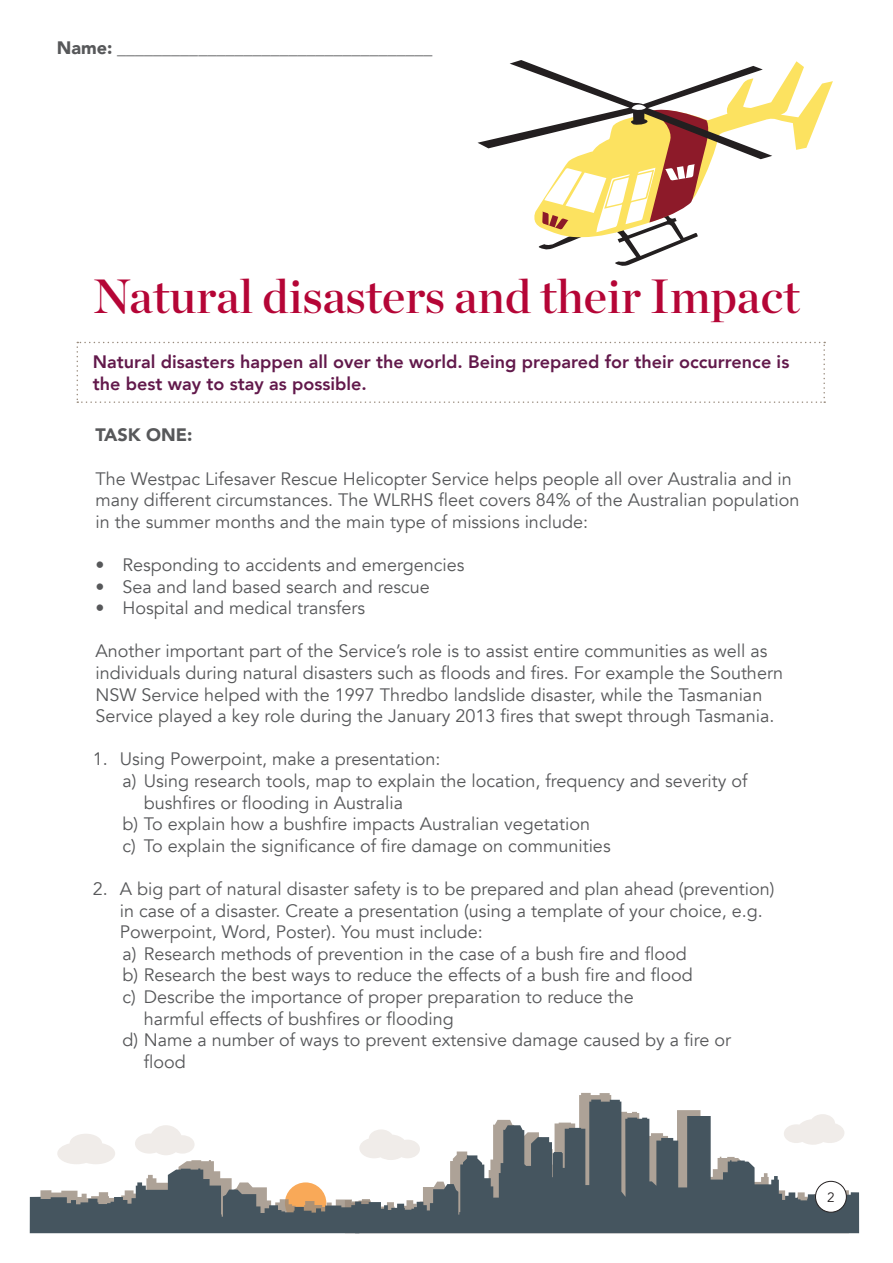
<style>
.page{position:relative;width:893px;height:1263px;background:#fff}
.page>*{position:absolute;margin:0;border:0;box-sizing:border-box;transform-origin:0 0}
.t1{font:48px "Chronicle Display Semi";color:#b50536}
.Normal_para{font:18px/21.6px "Avenir";color:#57585a}
.t2{font:800 18px/21.6px "Avenir";color:#62194b}
.abc_list{font:18px "Avenir";color:#57585a}
.abc_list-2{font:900 18px "Avenir";color:#57585a}
.t3{font:13.5px "Avenir";color:#231f20}
.s1{font-weight:900}
</style>
<div class="page">
<svg style="left:772px;top:61px;width:61px;height:89px"></svg>
<svg style="left:478px;top:60px;width:294px;height:206px"></svg>
<svg style="left:420px;top:1099px;width:439px;height:134px;fill:#45555f"></svg>
<svg style="left:30px;top:1125px;width:390px;height:108px"></svg>
<div style="left:815px;top:1181px;width:31px;height:31px;background:#fff;border-radius:50%"></div>
<div style="left:815px;top:1181px;width:32px;height:31px;border:1px solid #231f20;border-radius:50%"></div>
<svg style="left:77px;top:342px;width:748px;height:61px"></svg>
<p class="abc_list" style="left:57px;top:37px;width:377px"><span class="s1">Name:</span> ___________________________________</p>
<p class="t1" style="left:93px;top:258px;width:708px">Natural disasters and their Impact</p>
<p class="t2" style="left:93px;top:351px;width:698px">Natural disasters happen all over the world. Being prepared for their occurrence is the best way to stay as possible.</p>
<p class="abc_list-2" style="left:96px;top:420px;width:98px">TASK ONE:</p>
<p class="Normal_para" style="left:96px;top:468px;width:705px">The Westpac Lifesaver Rescue Helicopter Service helps people all over Australia and in many different circumstances. The WLRHS fleet covers 84% of the Australian population in the summer months and the main type of missions include:</p>
<p class="Normal_para" style="left:96px;top:554px;width:370px">• Responding to accidents and emergencies</p>
<p class="Normal_para" style="left:96px;top:576px;width:336px">• Sea and land based search and rescue</p>
<p class="Normal_para" style="left:96px;top:597px;width:271px">• Hospital and medical transfers</p>
<p class="Normal_para" style="left:96px;top:641px;width:689px">Another important part of the Service’s role is to assist entire communities as well as individuals during natural disasters such as floods and fires. For example the Southern NSW Service helped with the 1997 Thredbo landslide disaster, while the Tasmanian Service played a key role during the January 2013 fires that swept through Tasmania.</p>
<p class="Normal_para" style="left:93px;top:749px;width:349px">1. Using Powerpoint, make a presentation:</p>
<p class="Normal_para" style="left:144px;top:770px;width:605px;text-indent:-21px">a) Using research tools, map to explain the location, frequency and severity of bushfires or flooding in Australia</p>
<p class="Normal_para" style="left:123px;top:813px;width:469px">b) To explain how a bushfire impacts Australian vegetation</p>
<p class="Normal_para" style="left:123px;top:835px;width:490px">c) To explain the significance of fire damage on communities</p>
<p class="Normal_para" style="left:120px;top:878px;width:656px;text-indent:-27px">2. A big part of natural disaster safety is to be prepared and plan ahead (prevention) in case of a disaster. Create a presentation (using a template of your choice, e.g.<br>Powerpoint, Word, Poster). You must include:</p>
<p class="Normal_para" style="left:123px;top:943px;width:566px">a) Research methods of prevention in the case of a bush fire and flood</p>
<p class="Normal_para" style="left:123px;top:965px;width:572px">b) Research the best ways to reduce the effects of a bush fire and flood</p>
<p class="Normal_para" style="left:144px;top:986px;width:491px;text-indent:-21px">c) Describe the importance of proper preparation to reduce the harmful effects of bushfires or flooding</p>
<p class="Normal_para" style="left:144px;top:1029px;width:589px;text-indent:-21px">d) Name a number of ways to prevent extensive damage caused by a fire or flood</p>
<p class="t3" style="left:827px;top:1189px;width:9px">2</p>
</div>
